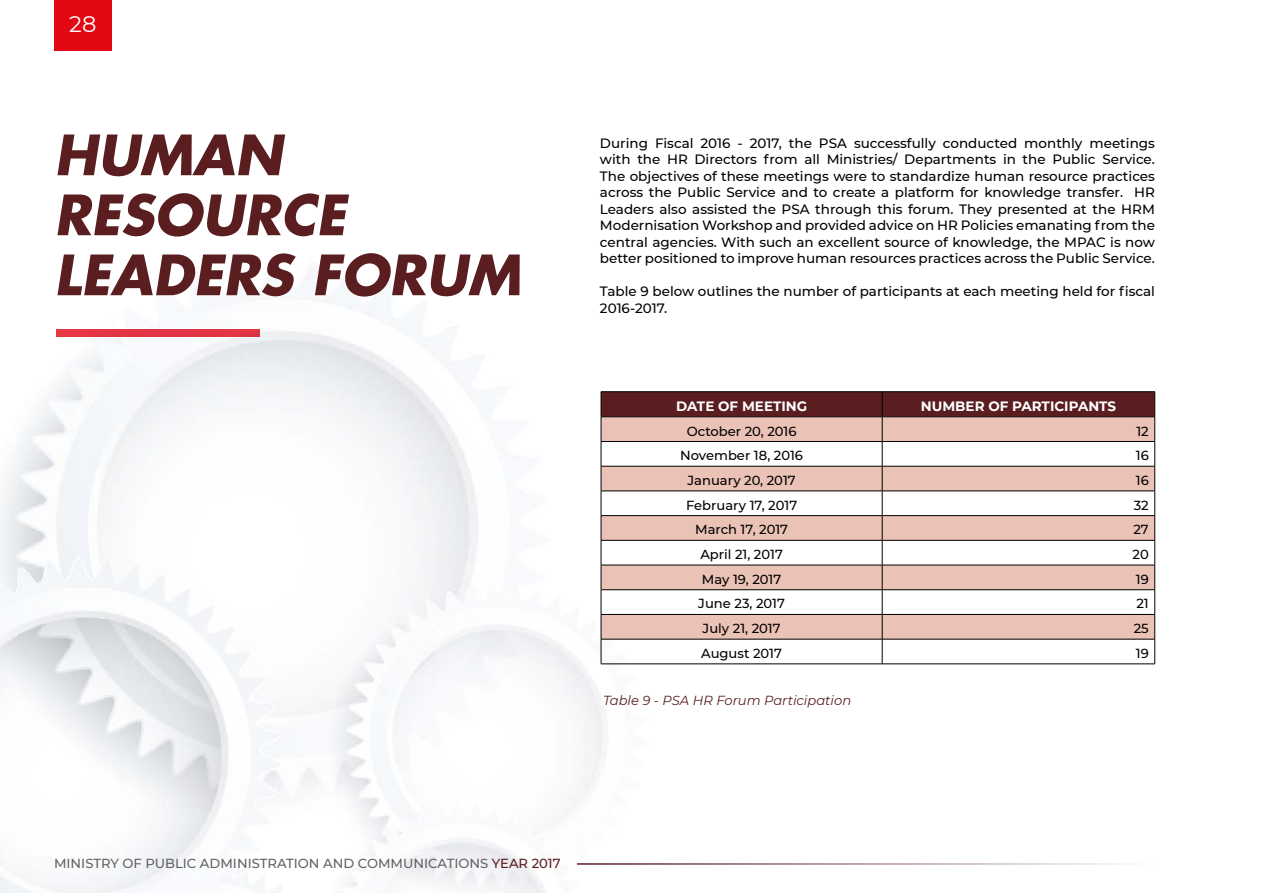
<style>
.page{position:relative;width:1263px;height:893px;background:#fff}
.page>*{position:absolute;margin:0;border:0;box-sizing:border-box;transform-origin:0 0}
.t1{font:italic 700 54px/60px "Futura Std";color:#5a1e21}
.t2{font:22.5px "Montserrat";color:#fff}
.t3{font:500 13.5px/16.5px "Montserrat";color:#000;text-align:justify}
.t4{font:700 13.5px "Montserrat";color:#fff}
.t5{font:500 13.2px "Montserrat";color:#000}
.t6{font:500 13.2px "Montserrat";color:#646363}
.t7{font:italic 13.2px "Montserrat";color:#5a1e21}
.s1{color:#5a1e21}
</style>
<div class="page">
<img style="left:0;top:265px;width:1156px;height:628px">
<div style="left:54px;top:0;width:58px;height:51px;background:#e30613"></div>
<hr style="left:577px;top:863px;width:576px;height:2px;background:#5a1e21">
<div style="left:56px;top:330px;width:204px;height:7px;background:#e73747"></div>
<hr style="left:601px;top:391px;width:281px;height:1px;background:#000">
<hr style="left:882px;top:391px;width:273px;height:1px;background:#000">
<svg style="left:601px;top:392px;width:554px;height:272px"></svg>
<hr style="left:601px;top:664px;width:281px;height:1px;background:#000">
<hr style="left:882px;top:664px;width:273px;height:1px;background:#000">
<h2 class="t2" style="left:69px;top:8px;width:29px">28</h2>
<h1 class="t1" style="left:54px;top:125px;width:468px">HUMAN<br>RESOURCE<br>LEADERS FORUM</h1>
<p class="t3" style="left:600px;top:134px;width:556px">During Fiscal 2016 - 2017, the PSA successfully conducted monthly meetings with the HR Directors from all Ministries/ Departments in the Public Service.<br>The objectives of these meetings were to standardize human resource practices across the Public Service and to create a platform for knowledge transfer. HR Leaders also assisted the PSA through this forum. They presented at the HRM Modernisation Workshop and provided advice on HR Policies emanating from the central agencies. With such an excellent source of knowledge, the MPAC is now better positioned to improve human resources practices across the Public Service.</p>
<p class="t3" style="left:600px;top:283px;width:556px">Table 9 below outlines the number of participants at each meeting held for fiscal<br>2016-2017.</p>
<p class="t4" style="left:676px;top:396px;width:133px">DATE OF MEETING</p>
<p class="t4" style="left:921px;top:396px;width:197px">NUMBER OF PARTICIPANTS</p>
<p class="t5" style="left:687px;top:422px;width:111px">October 20, 2016</p>
<p class="t5" style="left:1136px;top:422px;width:14px">12</p>
<p class="t5" style="left:680px;top:446px;width:124px">November 18, 2016</p>
<p class="t5" style="left:1136px;top:446px;width:14px">16</p>
<p class="t5" style="left:687px;top:471px;width:110px">January 20, 2017</p>
<p class="t5" style="left:1136px;top:471px;width:14px">16</p>
<p class="t5" style="left:686px;top:496px;width:113px">February 17, 2017</p>
<p class="t5" style="left:1134px;top:496px;width:16px">32</p>
<p class="t5" style="left:695px;top:520px;width:94px">March 17, 2017</p>
<p class="t5" style="left:1133px;top:520px;width:17px">27</p>
<p class="t5" style="left:700px;top:545px;width:84px">April 21, 2017</p>
<p class="t5" style="left:1132px;top:545px;width:18px">20</p>
<p class="t5" style="left:702px;top:570px;width:81px">May 19, 2017</p>
<p class="t5" style="left:1136px;top:570px;width:14px">19</p>
<p class="t5" style="left:698px;top:594px;width:88px">June 23, 2017</p>
<p class="t5" style="left:1136px;top:594px;width:14px">21</p>
<p class="t5" style="left:703px;top:619px;width:79px">July 21, 2017</p>
<p class="t5" style="left:1134px;top:619px;width:17px">25</p>
<p class="t5" style="left:701px;top:644px;width:82px">August 2017</p>
<p class="t5" style="left:1136px;top:644px;width:14px">19</p>
<p class="t7" style="left:603px;top:691px;width:250px">Table 9 - PSA HR Forum Participation</p>
<p class="t6" style="left:54px;top:854px;width:508px">MINISTRY OF PUBLIC ADMINISTRATION AND COMMUNICATIONS <span class="s1">YEAR 2017</span></p>
</div>
